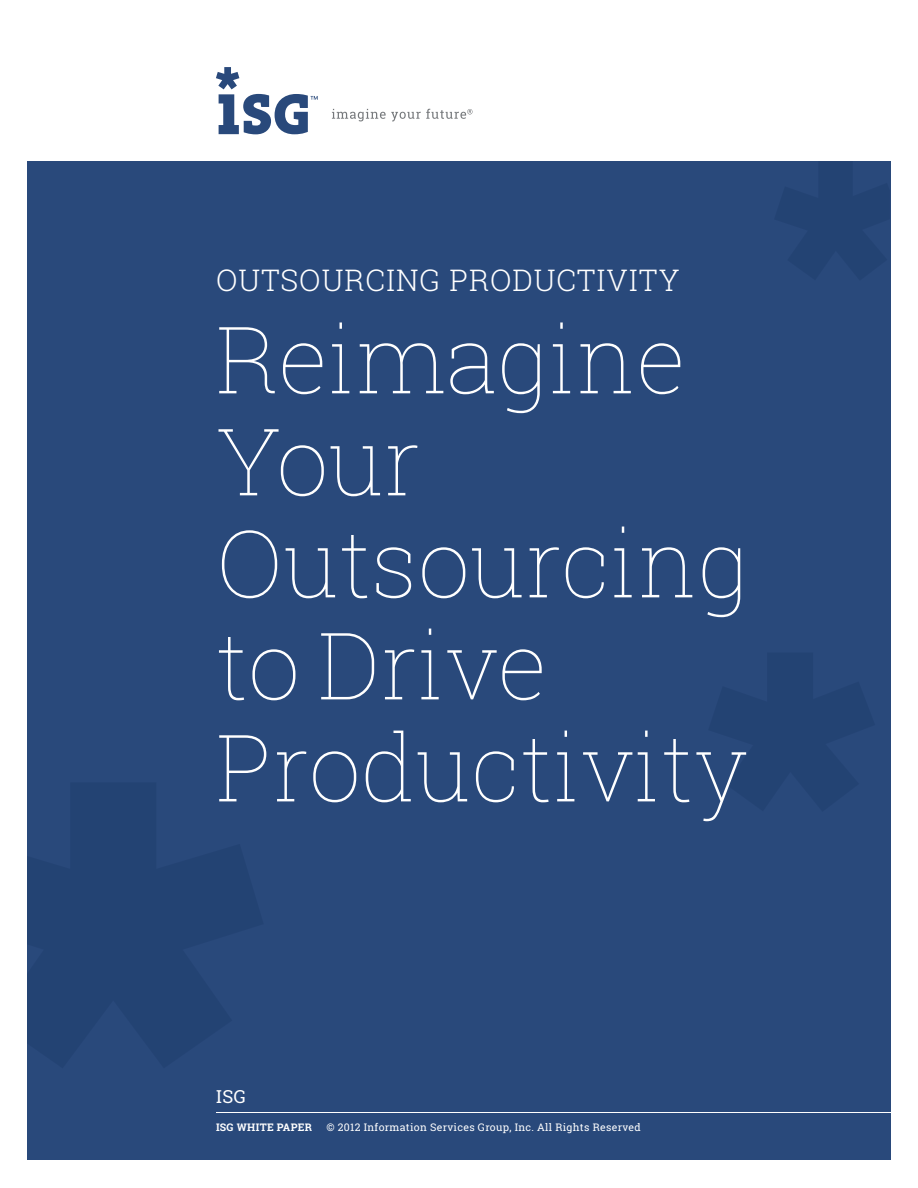
<style>
.page{position:relative;width:918px;height:1188px;background:#fff}
.page>*{position:absolute;margin:0;border:0;box-sizing:border-box;transform-origin:0 0}
.t1{font:100 93px/102px "Roboto Slab";color:#fff}
.t2{font:300 30px "Roboto Slab";letter-spacing:.03em;color:#fff}
.t3{font:18px "Roboto Slab";color:#fff}
.t4{font:10.5px "Roboto Slab";letter-spacing:.03em;color:#fff}
.t5{font:700 10.5px "Roboto Slab";letter-spacing:.03em;color:#fff}
</style>
<div class="page">
<div style="left:27px;top:161px;width:864px;height:999px;background:#29497b"></div>
<hr style="left:216px;top:1112px;width:691px;height:1px;background:#fff">
<svg style="left:332px;top:109px;width:141px;height:12px"></svg>
<svg style="left:216px;top:67px;width:102px;height:67px"></svg>
<h2 class="t2" style="left:216px;top:260px;width:465px">OUTSOURCING PRODUCTIVITY</h2>
<h1 class="t1" style="left:216px;top:306px;width:535px">Reimagine<br>Your<br>Outsourcing to Drive<br>Productivity</h1>
<h3 class="t3" style="left:216px;top:1084px;width:32px">ISG</h3>
<p class="t5" style="left:216px;top:1120px;width:98px">ISG WHITE PAPER</p>
<p class="t4" style="left:326px;top:1120px;width:316px">© 2012 Information Services Group, Inc. All Rights Reserved</p>
</div>
